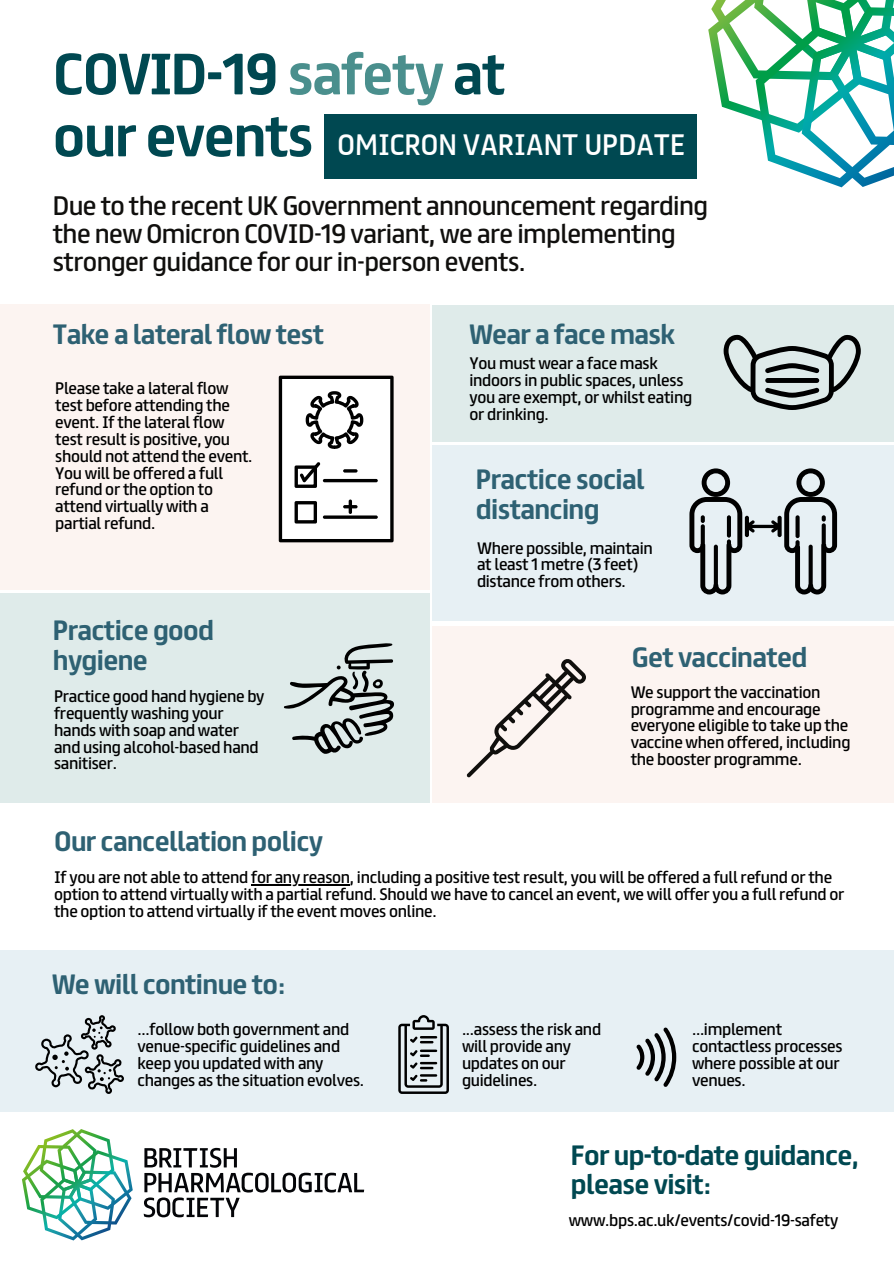
<style>
.page{position:relative;width:894px;height:1264px;background:#fff}
.page>*{position:absolute;margin:0;border:0;box-sizing:border-box;transform-origin:0 0}
.t1{font:700 52.05px/61.9px "FS Truman";letter-spacing:-.025em;color:#004851}
.t2{font:26.4px "FS Truman";color:#fff}
.t3{font:700 25.05px/29.2px "FS Truman";letter-spacing:-.025em;color:#2e6173}
.t4{font:700 25.05px/29.2px "FS Truman";letter-spacing:-.025em;color:#004851}
.t5{font:24px/28.2px "FS Truman";letter-spacing:-.025em;color:#100f0d}
.t6{font:15px/17px "FS Truman";letter-spacing:-.02em;color:#000}
.s1{color:#4a8f8d}
</style>
<div class="page">
<div style="left:0;top:305px;width:429px;height:285px;background:#fcf4f1"></div>
<div style="left:0;top:593px;width:429px;height:210px;background:#dfebea"></div>
<div style="left:432px;top:305px;width:461px;height:136px;background:#dfebea"></div>
<div style="left:432px;top:626px;width:461px;height:176px;background:#fcf4f1"></div>
<div style="left:432px;top:445px;width:461px;height:176px;background:#e7f0f4"></div>
<svg style="left:708px;top:0;width:185px;height:187px"></svg>
<svg style="left:689px;top:468px;width:147px;height:126px"></svg>
<svg style="left:726px;top:515px;width:4px;height:22px"></svg>
<svg style="left:284px;top:643px;width:110px;height:111px"></svg>
<svg style="left:723px;top:334px;width:137px;height:76px"></svg>
<svg style="left:466px;top:659px;width:120px;height:118px"></svg>
<svg style="left:279px;top:375px;width:114px;height:167px"></svg>
<img style="left:22px;top:1129px;width:90px;height:85px">
<img style="left:40px;top:1150px;width:93px;height:90px">
<svg style="left:144px;top:1147px;width:220px;height:70px"></svg>
<div style="left:324px;top:115px;width:373px;height:64px;background:#004851"></div>
<hr style="left:251px;top:884px;width:99px;height:1px;background:#000">
<div style="left:0;top:950px;width:893px;height:161px;background:#e7f0f4"></div>
<svg style="left:398px;top:1015px;width:51px;height:78px"></svg>
<svg style="left:35px;top:1015px;width:89px;height:78px"></svg>
<svg style="left:636px;top:1027px;width:40px;height:60px"></svg>
<p class="t1" style="left:53px;top:43px;width:454px">COVID-19 <span class="s1">safety</span> at our events</p>
<p class="t2" style="left:337px;top:122px;width:349px">OMICRON VARIANT UPDATE</p>
<p class="t5" style="left:53px;top:192px;width:656px">Due to the recent UK Government announcement regarding the new Omicron COVID-19 variant, we are implementing stronger guidance for our in-person events.</p>
<p class="t3" style="left:53px;top:320px;width:273px">Take a lateral flow test</p>
<p class="t6" style="left:55px;top:380px;width:199px">Please take a lateral flow test before attending the event. If the lateral flow test result is positive, you should not attend the event.<br>You will be offered a full refund or the option to attend virtually with a partial refund.</p>
<p class="t3" style="left:53px;top:616px;width:163px">Practice good hygiene</p>
<p class="t6" style="left:54px;top:687px;width:212px">Practice good hand hygiene by frequently washing your hands with soap and water and using alcohol-based hand sanitiser.</p>
<p class="t3" style="left:469px;top:320px;width:207px">Wear a face mask</p>
<p class="t6" style="left:469px;top:355px;width:224px">You must wear a face mask indoors in public spaces, unless you are exempt, or whilst eating or drinking.</p>
<p class="t3" style="left:476px;top:465px;width:170px">Practice social distancing</p>
<p class="t6" style="left:477px;top:539px;width:177px">Where possible, maintain at least 1 metre (3 feet) distance from others.</p>
<p class="t3" style="left:631px;top:643px;width:177px">Get vaccinated</p>
<p class="t6" style="left:630px;top:683px;width:221px">We support the vaccination programme and encourage everyone eligible to take up the vaccine when offered, including the booster programme.</p>
<p class="t3" style="left:54px;top:826px;width:270px">Our cancellation policy</p>
<p class="t6" style="left:54px;top:868px;width:791px">If you are not able to attend for any reason, including a positive test result, you will be offered a full refund or the option to attend virtually with a partial refund. Should we have to cancel an event, we will offer you a full refund or the option to attend virtually if the event moves online.</p>
<p class="t3" style="left:52px;top:970px;width:234px">We will continue to:</p>
<p class="t6" style="left:137px;top:1020px;width:228px">...follow both government and venue-specific guidelines and keep you updated with any changes as the situation evolves.</p>
<p class="t6" style="left:691px;top:1020px;width:152px">...implement contactless processes where possible at our venues.</p>
<p class="t6" style="left:462px;top:1020px;width:141px">...assess the risk and will provide any updates on our guidelines.</p>
<p class="t4" style="left:570px;top:1140px;width:289px">For up-to-date guidance, please visit:</p>
<p class="t6" style="left:568px;top:1211px;width:271px">www.bps.ac.uk/events/covid-19-safety</p>
</div>
